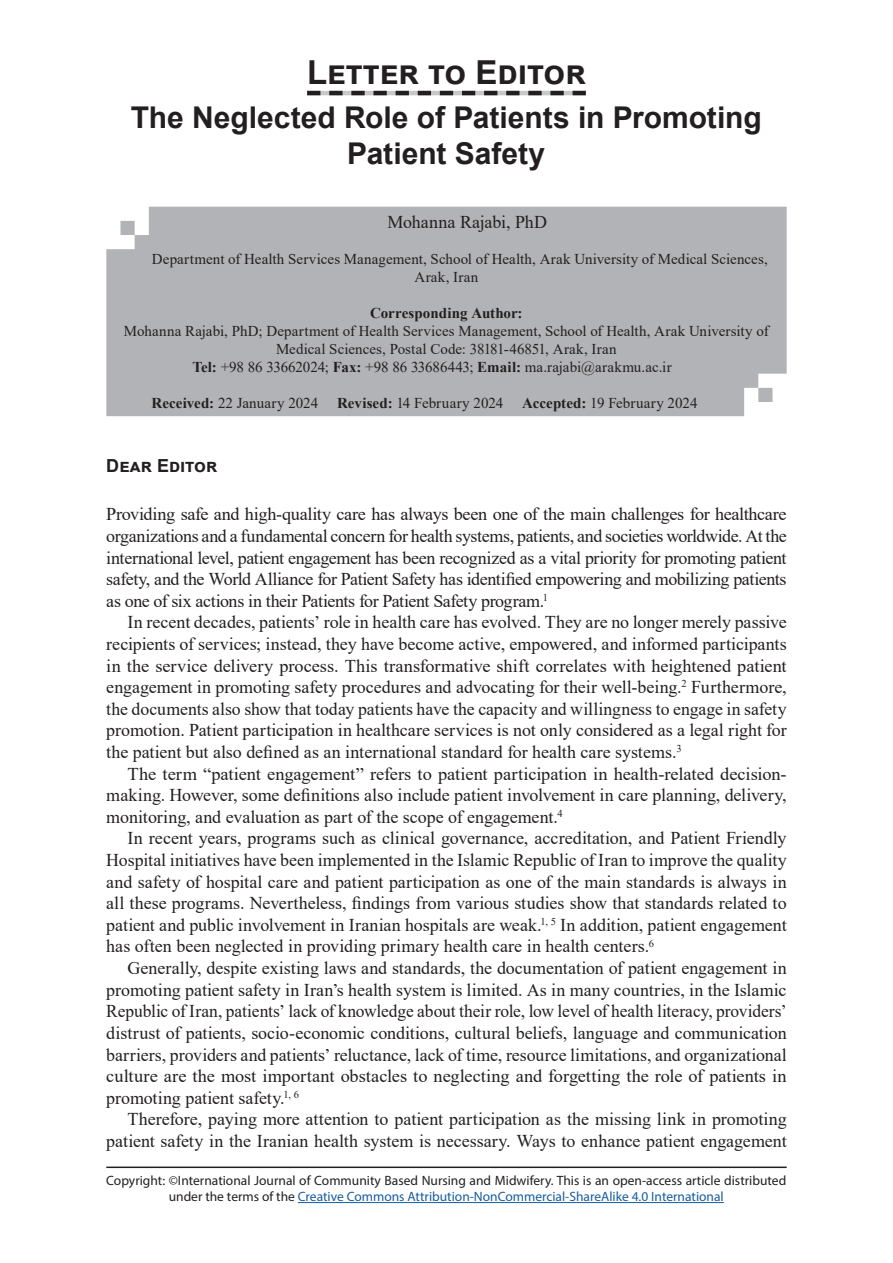
<style>
.page{position:relative;width:893px;height:1263px;background:#fff}
.page>*{position:absolute;margin:0;border:0;box-sizing:border-box;transform-origin:0 0}
.t1{font:700 33px "Arial";color:#231f20}
.t2{font:700 30px/36px "Arial";letter-spacing:-.005em;color:#231f20;text-align:center}
.t3{font:18px/21.6px "Times New Roman";letter-spacing:-.005em;color:#231f20;text-align:justify}
.t4{font:700 18px "Arial";color:#231f20}
.t5{font:15px/18px "Times New Roman";letter-spacing:.005em;color:#231f20}
.t6{font:700 15px "Times New Roman";color:#231f20}
.t7{font:13.5px/16.2px "Myriad Pro";color:#231f20;text-align:center}
.s1{font-weight:700}
.s2{color:#175d9e}
</style>
<div class="page">
<hr style="left:298px;top:1202px;width:426px;height:1px;background:#175d9e">
<hr style="left:106px;top:1166px;width:681px;height:2px;background:#231f20">
<svg style="left:307px;top:91px;width:279px;height:4px"></svg>
<div style="left:106px;top:207px;width:681px;height:209px;background:#b2b3b7"></div>
<h1 class="t1" style="left:307px;top:49px;width:273px">Letter to Editor</h1>
<h2 class="t2" style="left:131px;top:100px;width:632px">The Neglected Role of Patients in Promoting<br>Patient Safety</h2>
<p class="t3" style="left:387px;top:210px;width:161px">Mohanna Rajabi, PhD</p>
<p class="t5" style="left:414px;top:249px;width:355px;text-indent:-263px">Department of Health Services Management, School of Health, Arak University of Medical Sciences,<br>Arak, Iran</p>
<p class="t6" style="left:370px;top:302px;width:154px">Corresponding Author:</p>
<p class="t5" style="left:124px;top:321px;width:646px">Mohanna Rajabi, PhD; Department of Health Services Management, School of Health, Arak University of</p>
<p class="t5" style="left:276px;top:339px;width:342px">Medical Sciences, Postal Code: 38181-46851, Arak, Iran</p>
<p class="t5" style="left:192px;top:357px;width:481px"><span class="s1">Tel:</span> +98 86 33662024; <span class="s1">Fax:</span> +98 86 33686443; <span class="s1">Email:</span> ma.rajabi@arakmu.ac.ir</p>
<p class="t5" style="left:152px;top:393px;width:168px"><span class="s1">Received:</span> 22 January 2024</p>
<p class="t5" style="left:337px;top:393px;width:168px"><span class="s1">Revised:</span> 14 February 2024</p>
<p class="t5" style="left:522px;top:393px;width:177px"><span class="s1">Accepted:</span> 19 February 2024</p>
<p class="t4" style="left:106px;top:453px;width:108px">Dear Editor</p>
<p class="t3" style="left:106px;top:503px;width:682px">Providing safe and high-quality care has always been one of the main challenges for healthcare organizations and a fundamental concern for health systems, patients, and societies worldwide. At the international level, patient engagement has been recognized as a vital priority for promoting patient safety, and the World Alliance for Patient Safety has identified empowering and mobilizing patients as one of six actions in their Patients for Patient Safety program.<sup>1</sup></p>
<p class="t3" style="left:106px;top:611px;width:682px;text-indent:21px">In recent decades, patients’ role in health care has evolved. They are no longer merely passive recipients of services; instead, they have become active, empowered, and informed participants in the service delivery process. This transformative shift correlates with heightened patient engagement in promoting safety procedures and advocating for their well-being.<sup>2</sup> Furthermore, the documents also show that today patients have the capacity and willingness to engage in safety promotion. Patient participation in healthcare services is not only considered as a legal right for the patient but also defined as an international standard for health care systems.<sup>3</sup></p>
<p class="t3" style="left:106px;top:762px;width:682px;text-indent:21px">The term “patient engagement” refers to patient participation in health-related decision&shy;making. However, some definitions also include patient involvement in care planning, delivery, monitoring, and evaluation as part of the scope of engagement.<sup>4</sup></p>
<p class="t3" style="left:106px;top:827px;width:682px;text-indent:21px">In recent years, programs such as clinical governance, accreditation, and Patient Friendly Hospital initiatives have been implemented in the Islamic Republic of Iran to improve the quality and safety of hospital care and patient participation as one of the main standards is always in all these programs. Nevertheless, findings from various studies show that standards related to patient and public involvement in Iranian hospitals are weak.<sup>1,</sup> <sup>5</sup> In addition, patient engagement has often been neglected in providing primary health care in health centers.<sup>6</sup></p>
<p class="t3" style="left:106px;top:957px;width:682px;text-indent:21px">Generally, despite existing laws and standards, the documentation of patient engagement in promoting patient safety in Iran’s health system is limited. As in many countries, in the Islamic Republic of Iran, patients’ lack of knowledge about their role, low level of health literacy, providers’ distrust of patients, socio-economic conditions, cultural beliefs, language and communication barriers, providers and patients’ reluctance, lack of time, resource limitations, and organizational culture are the most important obstacles to neglecting and forgetting the role of patients in promoting patient safety.<sup>1,</sup> <sup>6</sup></p>
<p class="t3" style="left:106px;top:1108px;width:682px;text-align:right">Therefore, paying more attention to patient participation as the missing link in promoting patient safety in the Iranian health system is necessary. Ways to enhance patient engagement</p>
<p class="t7" style="left:106px;top:1172px;width:681px">Copyright: ©International Journal of Community Based Nursing and Midwifery. This is an open-access article distributed under the terms of the <span class="s2">Creative Commons Attribution-NonCommercial-ShareAlike 4.0 International</span></p>
</div>
